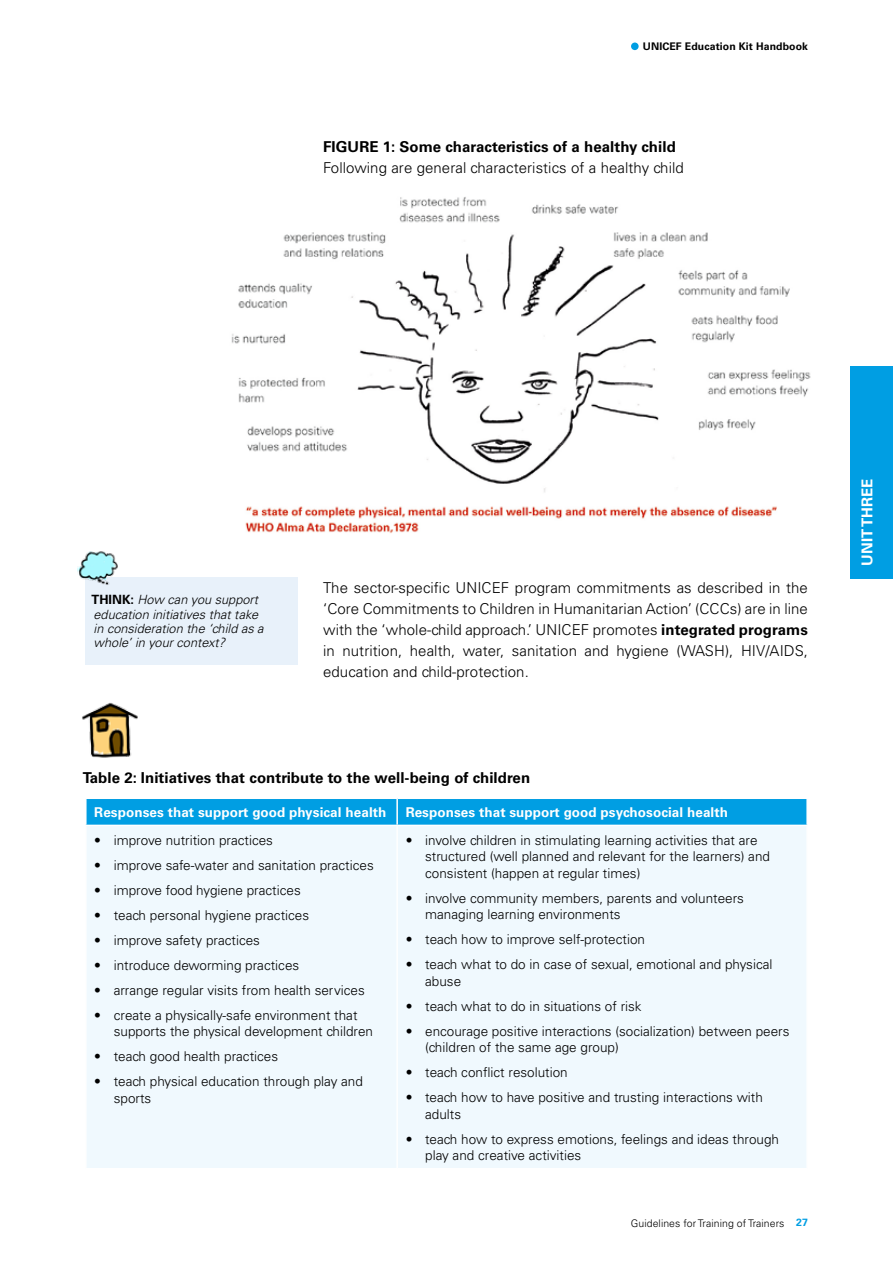
<style>
.page{position:relative;width:893px;height:1263px;background:#fff}
.page>*{position:absolute;margin:0;border:0;box-sizing:border-box;transform-origin:0 0}
.t1{font:300 15px/21px "Univers";letter-spacing:.005em;color:#000;text-align:justify}
.t2{font:700 15px "Univers";letter-spacing:.005em;color:#000}
.t3{font:700 15px "Univers";color:#fff}
.t4{font:300 13.5px/16.5px "Univers";color:#000}
.t5{font:700 13.5px "Univers";letter-spacing:.005em;color:#fff}
.t6{font:italic 300 12.75px/14.2px "Univers";color:#000}
.t7{font:300 10.5px "Univers";letter-spacing:.005em;color:#000}
.t8{font:700 10.5px "Univers";letter-spacing:.01em;color:#000}
.s1{font-weight:700;font-style:normal}
.s2{font-weight:700}
.s3{font-weight:700;color:#009ee3}
</style>
<div class="page">
<div style="left:631px;top:43px;width:8px;height:7px;background:#009ee3;border-radius:50%"></div>
<img style="left:231px;top:197px;width:580px;height:336px">
<div style="left:87px;top:799px;width:719px;height:26px;background:#009ee3"></div>
<div style="left:87px;top:826px;width:719px;height:342px;background:#f0f9fe"></div>
<hr style="left:396px;top:799px;width:2px;height:26px;background:#fff">
<hr style="left:396px;top:826px;width:2px;height:342px;background:#fff">
<img style="left:82px;top:702px;width:56px;height:56px">
<div style="left:85px;top:577px;width:213px;height:87px;background:#e8f1fa"></div>
<img style="left:77px;top:551px;width:41px;height:34px">
<div style="left:850px;top:366px;width:43px;height:212px;background:#009ee3"></div>
<p class="t8" style="left:643px;top:41px;width:167px">UNICEF Education Kit Handbook</p>
<p class="t2" style="left:323px;top:138px;width:354px">FIGURE 1: Some characteristics of a healthy child</p>
<p class="t1" style="left:323px;top:157px;width:362px">Following are general characteristics of a healthy child</p>
<p class="t6" style="left:92px;top:593px;width:174px"><span class="s1">THINK:</span> How can you support education initiatives that take in consideration the ‘child as a whole’ in your context?</p>
<p class="t1" style="left:323px;top:577px;width:486px">The sector-specific UNICEF program commitments as described in the ‘Core Commitments to Children in Humanitarian Action’ (CCCs) are in line with the ‘whole-child approach.’ UNICEF promotes <span class="s2">integrated programs </span>in nutrition, health, water, sanitation and hygiene (WASH), HIV/AIDS, education and child-protection.</p>
<p class="t2" style="left:83px;top:769px;width:449px">Table 2: Initiatives that contribute to the well-being of children</p>
<p class="t5" style="left:94px;top:804px;width:294px">Responses that support good physical health</p>
<p class="t5" style="left:406px;top:804px;width:324px">Responses that support good psychosocial health</p>
<p class="t4" style="left:94px;top:831px;width:180px">• improve nutrition practices</p>
<p class="t4" style="left:94px;top:856px;width:281px">• improve safe-water and sanitation practices</p>
<p class="t4" style="left:94px;top:881px;width:208px">• improve food hygiene practices</p>
<p class="t4" style="left:94px;top:906px;width:216px">• teach personal hygiene practices</p>
<p class="t4" style="left:94px;top:931px;width:167px">• improve safety practices</p>
<p class="t4" style="left:94px;top:956px;width:207px">• introduce deworming practices</p>
<p class="t4" style="left:94px;top:981px;width:272px">• arrange regular visits from health services</p>
<p class="t4" style="left:114px;top:1007px;width:261px;text-indent:-19px">• create a physically-safe environment that supports the physical development children</p>
<p class="t4" style="left:94px;top:1048px;width:185px">• teach good health practices</p>
<p class="t4" style="left:114px;top:1073px;width:251px;text-indent:-19px">• teach physical education through play and sports</p>
<p class="t4" style="left:425px;top:831px;width:346px;text-indent:-19px">• involve children in stimulating learning activities that are structured (well planned and relevant for the learners) and consistent (happen at regular times)</p>
<p class="t4" style="left:425px;top:889px;width:320px;text-indent:-19px">• involve community members, parents and volunteers managing learning environments</p>
<p class="t4" style="left:406px;top:931px;width:241px">• teach how to improve self-protection</p>
<p class="t4" style="left:425px;top:956px;width:349px;text-indent:-19px">• teach what to do in case of sexual, emotional and physical abuse</p>
<p class="t4" style="left:406px;top:997px;width:238px">• teach what to do in situations of risk</p>
<p class="t4" style="left:425px;top:1022px;width:366px;text-indent:-19px">• encourage positive interactions (socialization) between peers (children of the same age group)</p>
<p class="t4" style="left:406px;top:1064px;width:164px">• teach conflict resolution</p>
<p class="t4" style="left:425px;top:1089px;width:339px;text-indent:-19px">• teach how to have positive and trusting interactions with adults</p>
<p class="t4" style="left:425px;top:1130px;width:355px;text-indent:-19px">• teach how to express emotions, feelings and ideas through play and creative activities</p>
<p class="t7" style="left:631px;top:1216px;width:178px">Guidelines for Training of Trainers <span class="s3">27</span></p>
<p class="t3" style="left:858px;top:566px;width:88px;rotate:-90deg">UNIT THREE</p>
</div>
